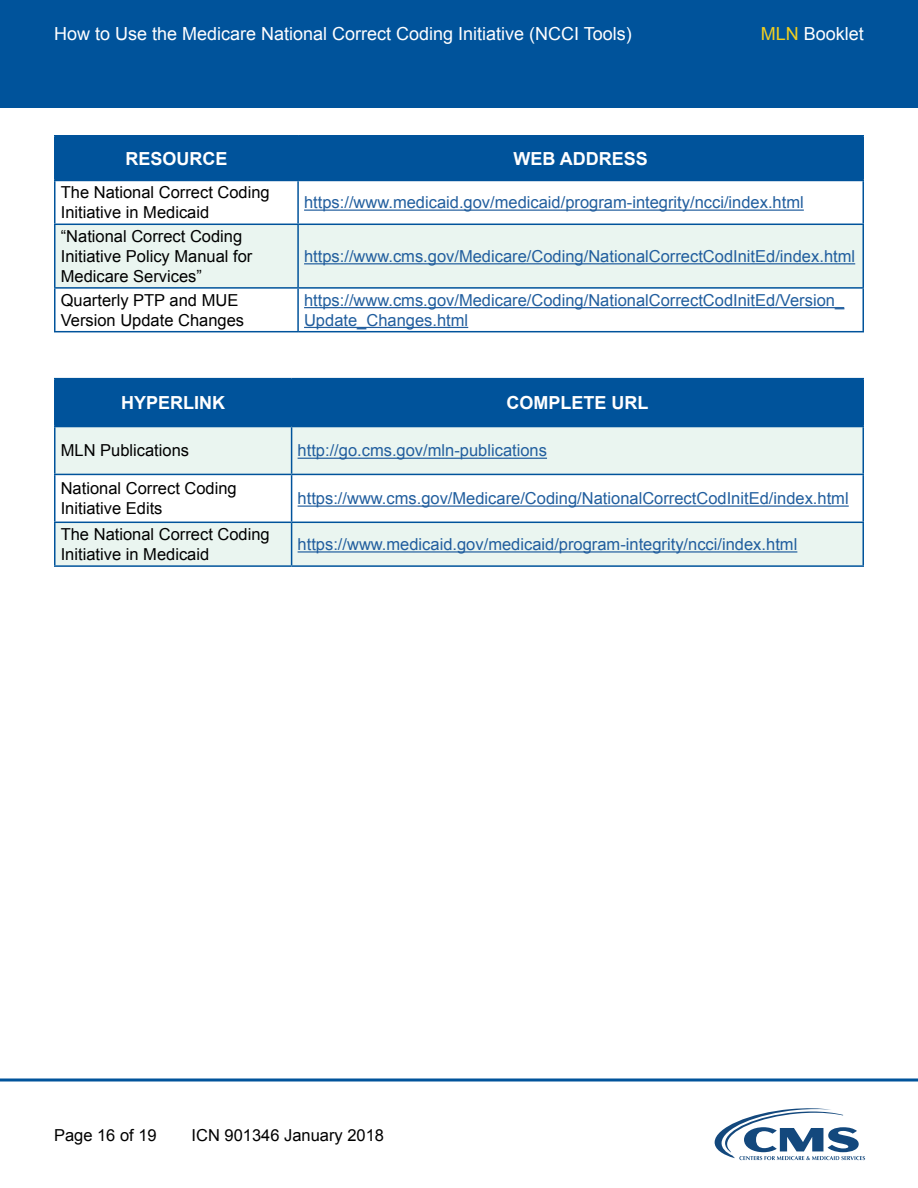
<style>
.page{position:relative;width:918px;height:1188px;background:#fff}
.page>*{position:absolute;margin:0;border:0;box-sizing:border-box;transform-origin:0 0}
.t1{font:18px "Arial";color:#fff}
.Blue_Subtitle{font:700 18px "Arial";color:#fff}
.t2{font:16.5px/19.8px "Arial";color:#215e9e}
.Paragraph_Text{font:16.5px/19.8px "Arial";color:#000}
.s1{color:#f3cf1f}
</style>
<div class="page">
<div style="left:0;top:0;width:918px;height:108px;background:#00539b"></div>
<svg style="left:714px;top:1108px;width:151px;height:52px"></svg>
<div style="left:56px;top:136px;width:806px;height:44px;background:#00539b"></div>
<div style="left:56px;top:225px;width:806px;height:62px;background:#eaf5f0"></div>
<hr style="left:54px;top:135px;width:244px;height:1px;background:#00539b">
<hr style="left:54px;top:136px;width:2px;height:44px;background:#00539b">
<hr style="left:298px;top:135px;width:566px;height:1px;background:#00539b">
<hr style="left:297px;top:136px;width:2px;height:44px;background:#00539b">
<hr style="left:862px;top:136px;width:2px;height:44px;background:#00539b">
<hr style="left:54px;top:180px;width:244px;height:1px;background:#00539b">
<hr style="left:298px;top:180px;width:566px;height:1px;background:#00539b">
<hr style="left:54px;top:181px;width:2px;height:43px;background:#00539b">
<hr style="left:297px;top:181px;width:2px;height:43px;background:#00539b">
<hr style="left:862px;top:181px;width:2px;height:43px;background:#00539b">
<hr style="left:54px;top:224px;width:244px;height:1px;background:#00539b">
<hr style="left:54px;top:225px;width:2px;height:62px;background:#00539b">
<hr style="left:298px;top:224px;width:566px;height:1px;background:#00539b">
<hr style="left:297px;top:225px;width:2px;height:62px;background:#00539b">
<hr style="left:862px;top:225px;width:2px;height:62px;background:#00539b">
<hr style="left:54px;top:287px;width:244px;height:2px;background:#00539b">
<hr style="left:54px;top:289px;width:2px;height:42px;background:#00539b">
<hr style="left:298px;top:287px;width:566px;height:2px;background:#00539b">
<hr style="left:297px;top:289px;width:2px;height:42px;background:#00539b">
<hr style="left:862px;top:289px;width:2px;height:42px;background:#00539b">
<hr style="left:54px;top:331px;width:244px;height:1px;background:#00539b">
<hr style="left:298px;top:331px;width:566px;height:1px;background:#00539b">
<hr style="left:304px;top:210px;width:500px;height:1px;background:#215e9e">
<hr style="left:304px;top:263px;width:551px;height:1px;background:#215e9e">
<hr style="left:304px;top:307px;width:540px;height:1px;background:#215e9e">
<hr style="left:304px;top:327px;width:164px;height:1px;background:#215e9e">
<div style="left:56px;top:379px;width:806px;height:47px;background:#00539b"></div>
<svg style="left:56px;top:427px;width:806px;height:138px;fill:#eaf5f0"></svg>
<hr style="left:54px;top:378px;width:238px;height:1px;background:#00539b">
<hr style="left:54px;top:379px;width:2px;height:47px;background:#00539b">
<hr style="left:292px;top:378px;width:572px;height:1px;background:#00539b">
<hr style="left:291px;top:379px;width:1px;height:47px;background:#00539b">
<hr style="left:862px;top:379px;width:2px;height:47px;background:#00539b">
<hr style="left:54px;top:426px;width:238px;height:1px;background:#00539b">
<hr style="left:292px;top:426px;width:572px;height:1px;background:#00539b">
<hr style="left:54px;top:427px;width:2px;height:47px;background:#00539b">
<hr style="left:291px;top:427px;width:1px;height:47px;background:#00539b">
<hr style="left:862px;top:427px;width:2px;height:47px;background:#00539b">
<hr style="left:54px;top:474px;width:238px;height:1px;background:#00539b">
<hr style="left:54px;top:475px;width:2px;height:47px;background:#00539b">
<hr style="left:292px;top:474px;width:572px;height:1px;background:#00539b">
<hr style="left:291px;top:475px;width:1px;height:47px;background:#00539b">
<hr style="left:862px;top:475px;width:2px;height:47px;background:#00539b">
<hr style="left:54px;top:522px;width:238px;height:1px;background:#00539b">
<hr style="left:54px;top:523px;width:2px;height:42px;background:#00539b">
<hr style="left:292px;top:522px;width:572px;height:1px;background:#00539b">
<hr style="left:291px;top:523px;width:1px;height:42px;background:#00539b">
<hr style="left:862px;top:523px;width:2px;height:42px;background:#00539b">
<hr style="left:54px;top:565px;width:238px;height:2px;background:#00539b">
<hr style="left:292px;top:565px;width:572px;height:2px;background:#00539b">
<hr style="left:298px;top:458px;width:249px;height:1px;background:#215e9e">
<hr style="left:298px;top:506px;width:551px;height:1px;background:#215e9e">
<hr style="left:298px;top:551px;width:499px;height:2px;background:#215e9e">
<svg style="left:0;top:1078px;width:918px;height:4px"></svg>
<p class="t1" style="left:54px;top:22px;width:579px">How to Use the Medicare National Correct Coding Initiative (NCCI Tools)</p>
<p class="t1" style="left:761px;top:22px;width:105px"><span class="s1">MLN</span> Booklet</p>
<p class="Blue_Subtitle" style="left:125px;top:146px;width:104px">RESOURCE</p>
<p class="Blue_Subtitle" style="left:513px;top:146px;width:136px">WEB ADDRESS</p>
<p class="Paragraph_Text" style="left:61px;top:183px;width:211px">The National Correct Coding<br>Initiative in Medicaid</p>
<p class="t2" style="left:304px;top:193px;width:501px">https://www.medicaid.gov/medicaid/program-integrity/ncci/index.html</p>
<p class="Paragraph_Text" style="left:61px;top:227px;width:193px">“National Correct Coding<br>Initiative Policy Manual for<br>Medicare Services”</p>
<p class="t2" style="left:304px;top:247px;width:553px">https://www.cms.gov/Medicare/Coding/NationalCorrectCodInitEd/index.html</p>
<p class="Paragraph_Text" style="left:61px;top:290px;width:185px">Quarterly PTP and MUE<br>Version Update Changes</p>
<p class="t2" style="left:304px;top:290px;width:542px">https://www.cms.gov/Medicare/Coding/NationalCorrectCodInitEd/Version_<br>Update_Changes.html</p>
<p class="Blue_Subtitle" style="left:121px;top:391px;width:106px">HYPERLINK</p>
<p class="Blue_Subtitle" style="left:507px;top:391px;width:144px">COMPLETE URL</p>
<p class="Paragraph_Text" style="left:61px;top:441px;width:130px">MLN Publications</p>
<p class="t2" style="left:298px;top:441px;width:251px">http://go.cms.gov/mln-publications</p>
<p class="Paragraph_Text" style="left:61px;top:479px;width:178px">National Correct Coding<br>Initiative Edits</p>
<p class="t2" style="left:298px;top:489px;width:553px">https://www.cms.gov/Medicare/Coding/NationalCorrectCodInitEd/index.html</p>
<p class="Paragraph_Text" style="left:61px;top:525px;width:211px">The National Correct Coding<br>Initiative in Medicaid</p>
<p class="t2" style="left:298px;top:535px;width:501px">https://www.medicaid.gov/medicaid/program-integrity/ncci/index.html</p>
<p class="Paragraph_Text" style="left:54px;top:1125px;width:104px">Page 16 of 19</p>
<p class="Paragraph_Text" style="left:192px;top:1125px;width:194px">ICN 901346 January 2018</p>
</div>
